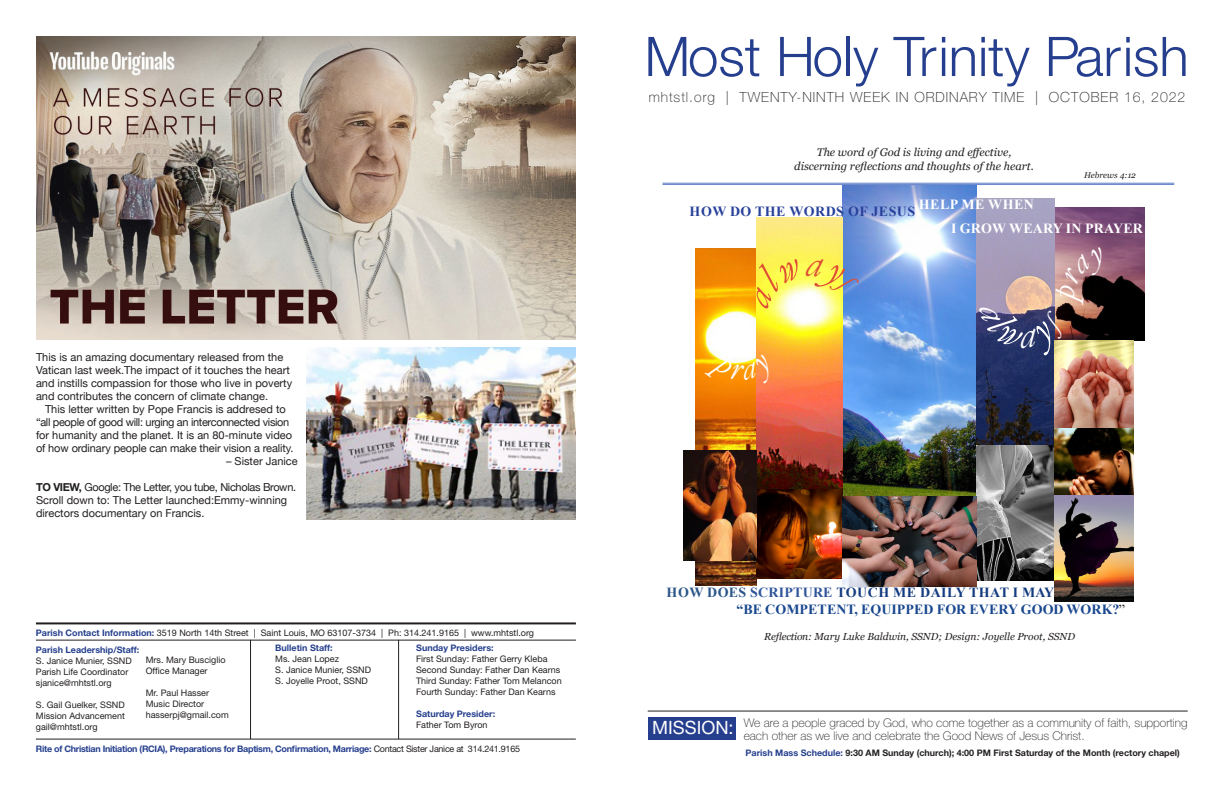
<style>
.page{position:relative;width:1224px;height:792px;background:#fff}
.page>*{position:absolute;margin:0;border:0;box-sizing:border-box;transform-origin:0 0}
.t1{font:300 54.8px "Helvetica Neue";color:#253f8e}
.t2{font:18.3px "Helvetica Neue";color:#fff}
.t3{font:700 14px/16.8px "Times New Roman";letter-spacing:.005em;color:#18478f}
.t4{font:100 14px "Helvetica Neue";letter-spacing:.07em;color:#231f20}
.t5{font:700 14px/24.4px "Times New Roman";letter-spacing:.015em;color:#fff}
.t6{font:700 14px "Times New Roman";letter-spacing:.035em;color:#28419b}
.t7{font:100 12px "Helvetica Neue";color:#231f20}
.t8{font:italic 11.2px/14px "Georgia";color:#231f20;text-align:center}
.t9{font:11px/13px "Helvetica Neue";color:#231f20}
.t10{font:italic 10.2px "Georgia";color:#231f20}
.t11{font:9px/11px "Helvetica Neue";color:#231f20}
.t12{font:700 9px "Helvetica Neue";letter-spacing:-.03em;color:#253f8e}
.t13{font:700 9px "Helvetica Neue";color:#231f20}
.t14{font:700 9px "Helvetica Neue";color:#253f8e}
.t15{font:italic 8.4px "Georgia";color:#231f20}
.s1{font-weight:700}
.s2{font-weight:700;color:#253f8e}
.s3{font-weight:400;color:#231f20}
.s4{color:#2b5689}
.s5{color:#2f549a}
.s6{color:#133b80}
.s7{color:#253f8e}
</style>
<div class="page">
<div style="left:648px;top:717px;width:88px;height:22px;background:#253f8e"></div>
<hr style="left:648px;top:711px;width:540px;height:1px;background:#231f20">
<img style="left:696px;top:248px;width:61px;height:338px">
<img style="left:843px;top:185px;width:134px;height:311px">
<img style="left:1055px;top:207px;width:90px;height:134px">
<img style="left:757px;top:218px;width:86px;height:272px">
<img style="left:977px;top:198px;width:78px;height:248px">
<img style="left:977px;top:446px;width:78px;height:134px">
<img style="left:757px;top:490px;width:86px;height:88px">
<img style="left:684px;top:450px;width:73px;height:110px">
<img style="left:1055px;top:341px;width:79px;height:260px">
<img style="left:843px;top:496px;width:134px;height:91px">
<hr style="left:663px;top:184px;width:511px;height:1px;background:#5b7dc7">
<hr style="left:663px;top:183px;width:511px;height:1px;background:#5b7dc7">
<hr style="left:36px;top:739px;width:540px;height:1px;background:#231f20">
<hr style="left:36px;top:622px;width:540px;height:2px;background:#231f20">
<hr style="left:36px;top:640px;width:540px;height:1px;background:#231f20">
<hr style="left:398px;top:640px;width:1px;height:99px;background:#231f20">
<hr style="left:250px;top:640px;width:1px;height:99px;background:#231f20">
<img style="left:36px;top:36px;width:540px;height:304px">
<img style="left:307px;top:347px;width:269px;height:173px">
<svg style="left:705px;top:351px;width:73px;height:33px"></svg>
<svg style="left:751px;top:258px;width:109px;height:51px;background:#e2e47f"></svg>
<img style="left:979px;top:247px;width:130px;height:109px">
<p class="t9" style="left:36px;top:351px;width:258px">This is an amazing documentary released from the Vatican last week.The impact of it touches the heart and instills compassion for those who live in poverty and contributes the concern of climate change.</p>
<p class="t9" style="left:36px;top:403px;width:259px;text-align:center">This letter written by Pope Francis is addresed to “all people of good will: urging an interconnected vision for humanity and the planet. It is an 80-minute video of how ordinary people can make their vision a reality.</p>
<p class="t9" style="left:226px;top:455px;width:73px">– Sister Janice</p>
<p class="t9" style="left:36px;top:481px;width:262px"><span class="s1">TO VIEW,</span> Google: The Letter, you tube, Nicholas Brown.<br>Scroll down to: The Letter launched:Emmy-winning directors documentary on Francis.</p>
<p class="t11" style="left:36px;top:627px;width:500px"><span class="s2">Parish Contact Information:</span> 3519 North 14th Street | Saint Louis, MO 63107-3734 | Ph: 314.241.9165 | www.mhtstl.org</p>
<p class="t14" style="left:36px;top:644px;width:105px">Parish Leadership/Staff:</p>
<p class="t11" style="left:36px;top:655px;width:97px">S. Janice Munier, SSND</p>
<p class="t11" style="left:36px;top:666px;width:94px">Parish Life Coordinator</p>
<p class="t11" style="left:36px;top:677px;width:77px">sjanice@mhtstl.org</p>
<p class="t11" style="left:36px;top:699px;width:90px">S. Gail Guelker, SSND</p>
<p class="t11" style="left:36px;top:710px;width:91px">Mission Advancement</p>
<p class="t11" style="left:36px;top:721px;width:63px">gail@mhtstl.org</p>
<p class="t14" style="left:275px;top:643px;width:59px">Bulletin Staff:</p>
<p class="t11" style="left:275px;top:654px;width:65px">Ms. Jean Lopez</p>
<p class="t11" style="left:275px;top:665px;width:97px">S. Janice Munier, SSND</p>
<p class="t11" style="left:275px;top:676px;width:94px">S. Joyelle Proot, SSND</p>
<p class="t14" style="left:416px;top:643px;width:79px">Sunday Presiders:</p>
<p class="t11" style="left:416px;top:654px;width:133px">First Sunday: Father Gerry Kleba</p>
<p class="t11" style="left:416px;top:665px;width:146px">Second Sunday: Father Dan Kearns</p>
<p class="t11" style="left:416px;top:676px;width:147px">Third Sunday: Father Tom Melancon<br>Fourth Sunday: Father Dan Kearns</p>
<p class="t14" style="left:416px;top:709px;width:81px">Saturday Presider:</p>
<p class="t11" style="left:416px;top:720px;width:73px">Father Tom Byron</p>
<p class="t11" style="left:146px;top:654px;width:81px">Mrs. Mary Busciglio</p>
<p class="t11" style="left:146px;top:665px;width:63px">Office Manager</p>
<p class="t11" style="left:146px;top:687px;width:65px">Mr. Paul Hasser</p>
<p class="t11" style="left:146px;top:698px;width:60px">Music Director</p>
<p class="t11" style="left:146px;top:709px;width:85px">hasserpj@gmail.com</p>
<p class="t12" style="left:36px;top:743px;width:486px">Rite of Christian Initiation (RCIA), Preparations for Baptism, Confirmation, Marriage: <span class="s3">Contact Sister Janice at 314.241.9165</span></p>
<p class="t1" style="left:645px;top:23px;width:546px">Most Holy Trinity Parish</p>
<p class="t4" style="left:649px;top:89px;width:538px">mhtstl.org | TWENTY-NINTH WEEK IN ORDINARY TIME | OCTOBER 16, 2022</p>
<p class="t8" style="left:794px;top:145px;width:241px">The word of God is living and effective, discerning reflections and thoughts of the heart.</p>
<p class="t15" style="left:1084px;top:170px;width:53px">Hebrews 4:12</p>
<p class="t6" style="left:690px;top:202px;width:227px">HOW DO THE WORDS OF JESUS</p>
<p class="t5" style="left:951px;top:191px;width:194px;text-indent:-32px">HELP ME WHEN<br>I GROW WEARY IN PRAYER</p>
<p class="t3" style="left:737px;top:584px;width:390px;text-indent:-70px"><span class="s4">HOW DOES</span> <span class="s5">SCRIPTURE</span> <span class="s6">TOUCH ME DAILY THAT I MAY<br></span>“BE COMPETENT, EQUIPPED FOR EVERY GOOD WORK?<span class="s3">”</span></p>
<p class="t10" style="left:764px;top:630px;width:312px">Reflection: Mary Luke Baldwin, SSND; Design: Joyelle Proot, SSND</p>
<p class="t2" style="left:652px;top:717px;width:83px">MISSION:</p>
<p class="t7" style="left:744px;top:716px;width:445px">We are a people graced by God, who come together as a community of faith, supporting</p>
<p class="t7" style="left:744px;top:729px;width:342px">each other as we live and celebrate the Good News of Jesus Christ.</p>
<p class="t13" style="left:746px;top:747px;width:436px"><span class="s7">Parish Mass Schedule:</span> 9:30 AM Sunday (church); 4:00 PM First Saturday of the Month (rectory chapel)</p>
</div>
